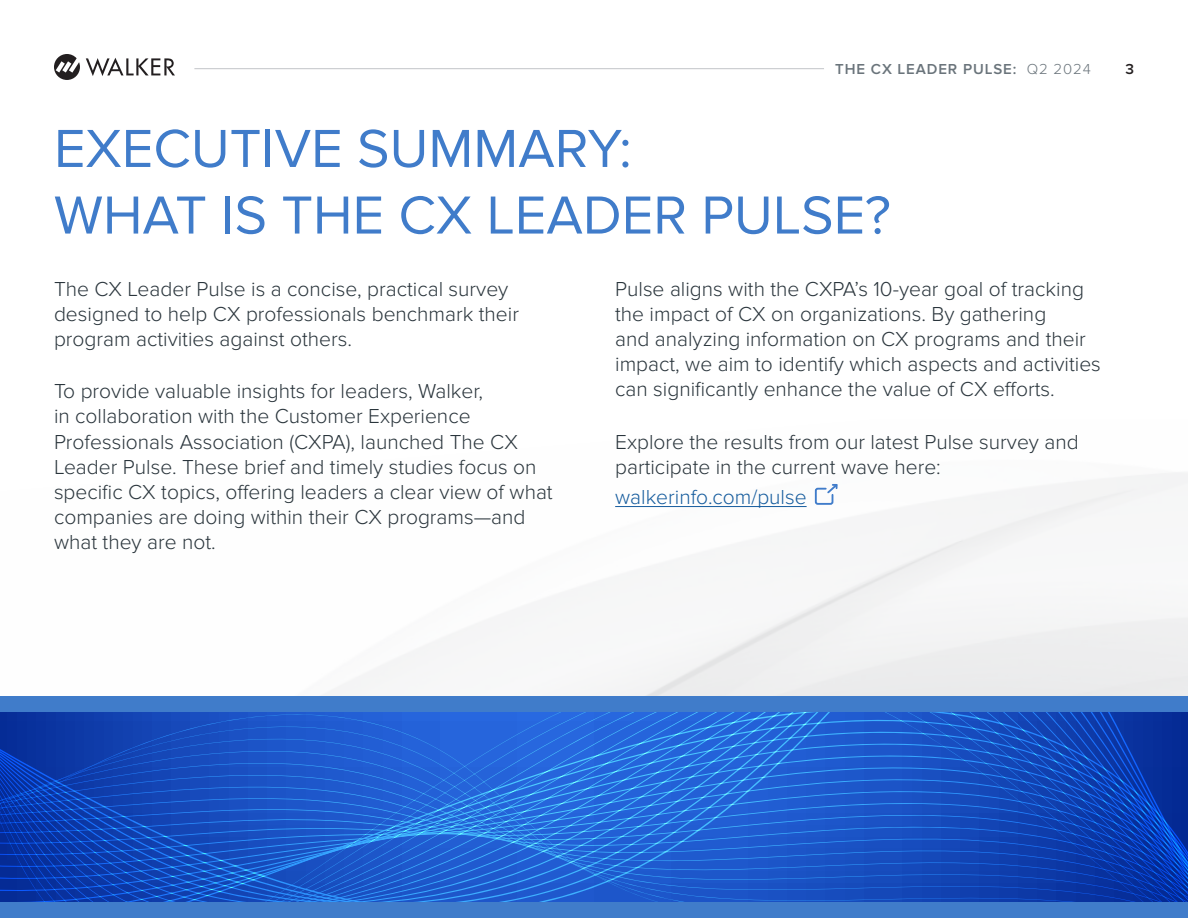
<style>
.page{position:relative;width:1188px;height:918px;background:#fff}
.page>*{position:absolute;margin:0;border:0;box-sizing:border-box;transform-origin:0 0}
.t1{font:55.5px/66.6px "Proxima Nova";color:#407cca}
.ToC_Subsection{font:300 21px/25.2px "Proxima Nova";color:#2a353c}
.ToC_Subsection-2{font:300 21px "Proxima Nova";color:#175d9e}
.t2{font:600 15px "Proxima Nova";letter-spacing:.06em;color:#6a747b}
.t3{font:600 15px "Proxima Nova";color:#231f20}
.s1{font-weight:300}
</style>
<div class="page">
<hr style="left:194px;top:68px;width:630px;height:1px;background:#c2c5c8">
<svg style="left:54px;top:54px;width:26px;height:26px"></svg>
<svg style="left:86px;top:58px;width:89px;height:18px"></svg>
<img style="left:0;top:473px;width:1188px;height:224px">
<hr style="left:615px;top:506px;width:192px;height:1px;background:#175d9e">
<svg style="left:814px;top:482px;width:25px;height:24px"></svg>
<svg style="left:0;top:712px;width:1188px;height:191px;background:#1b57c7"></svg>
<div style="left:0;top:697px;width:1188px;height:15px;background:#407cca"></div>
<div style="left:0;top:903px;width:1188px;height:15px;background:#407cca"></div>
<p class="t2" style="left:835px;top:60px;width:257px">THE CX LEADER PULSE: <span class="s1">Q2 2024</span></p>
<p class="t3" style="left:1125px;top:60px;width:10px">3</p>
<p class="t1" style="left:54px;top:116px;width:838px">EXECUTIVE SUMMARY:<br>WHAT IS THE CX LEADER PULSE?</p>
<p class="ToC_Subsection" style="left:54px;top:276px;width:467px">The CX Leader Pulse is a concise, practical survey designed to help CX professionals benchmark their program activities against others.</p>
<p class="ToC_Subsection" style="left:54px;top:379px;width:500px">To provide valuable insights for leaders, Walker,<br>in collaboration with the Customer Experience Professionals Association (CXPA), launched The CX Leader Pulse. These brief and timely studies focus on specific CX topics, offering leaders a clear view of what companies are doing within their CX programs—and what they are not.</p>
<p class="ToC_Subsection" style="left:615px;top:276px;width:487px">Pulse aligns with the CXPA’s 10-year goal of tracking the impact of CX on organizations. By gathering<br>and analyzing information on CX programs and their impact, we aim to identify which aspects and activities can significantly enhance the value of CX efforts.</p>
<p class="ToC_Subsection" style="left:615px;top:429px;width:465px">Explore the results from our latest Pulse survey and participate in the current wave here:</p>
<p class="ToC_Subsection-2" style="left:615px;top:485px;width:193px">walkerinfo.com/pulse</p>
</div>
